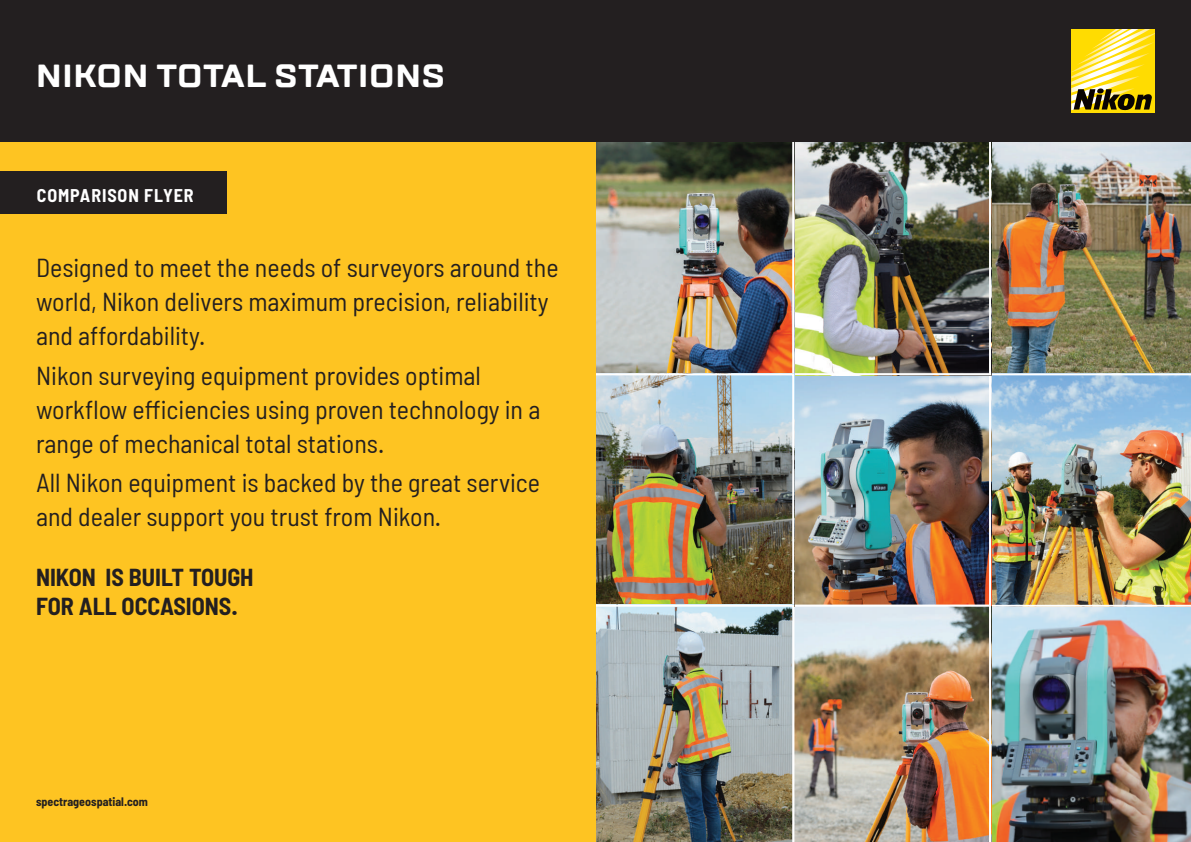
<style>
.page{position:relative;width:1191px;height:842px;background:#fff}
.page>*{position:absolute;margin:0;border:0;box-sizing:border-box;transform-origin:0 0}
.t1{font:700 32px "TT Lakes";letter-spacing:.025em;color:#fff}
.t2{font:semi-condensed 26px/34px "Barlow";color:#231f20}
.t3{font:700 semi-condensed 24px/29px "Barlow";color:#231f20}
.t4{font:700 semi-condensed 18px "Barlow";letter-spacing:.05em;color:#fff}
.t5{font:700 semi-condensed 12px "Barlow";color:#231f20}
</style>
<div class="page">
<img style="left:991px;top:607px;width:200px;height:235px">
<img style="left:991px;top:141px;width:200px;height:232px">
<img style="left:991px;top:373px;width:200px;height:234px">
<img style="left:795px;top:376px;width:193px;height:228px">
<div style="left:792px;top:373px;width:199px;height:234px;border:2px solid #fff"></div>
<img style="left:795px;top:141px;width:193px;height:231px">
<div style="left:792px;top:137px;width:199px;height:238px;border:2px solid #fff"></div>
<img style="left:794px;top:605px;width:197px;height:237px">
<img style="left:595px;top:141px;width:196px;height:231px">
<img style="left:595px;top:376px;width:196px;height:228px">
<div style="left:589px;top:373px;width:205px;height:234px;border:2px solid #fff"></div>
<img style="left:595px;top:605px;width:199px;height:237px">
<div style="left:0;top:135px;width:595px;height:707px;background:#fec422"></div>
<div style="left:0;top:171px;width:227px;height:43px;background:#231f20"></div>
<div style="left:0;top:0;width:1191px;height:141px;background:#231f20"></div>
<div style="left:1071px;top:29px;width:84px;height:84px;background:#ffdc01"></div>
<svg style="left:1071px;top:29px;width:84px;height:81px"></svg>
<p class="t1" style="left:36px;top:55px;width:410px">NIKON TOTAL STATIONS</p>
<p class="t4" style="left:37px;top:184px;width:158px">COMPARISON FLYER</p>
<p class="t2" style="left:36px;top:250px;width:524px">Designed to meet the needs of surveyors around the world, Nikon delivers maximum precision, reliability and affordability.</p>
<p class="t2" style="left:36px;top:358px;width:506px">Nikon surveying equipment provides optimal workflow efficiencies using proven technology in a range of mechanical total stations.</p>
<p class="t2" style="left:36px;top:465px;width:506px">All Nikon equipment is backed by the great service and dealer support you trust from Nikon.</p>
<p class="t3" style="left:36px;top:563px;width:219px">NIKON IS BUILT TOUGH<br>FOR ALL OCCASIONS.</p>
<p class="t5" style="left:36px;top:794px;width:113px">spectrageospatial.com</p>
</div>
